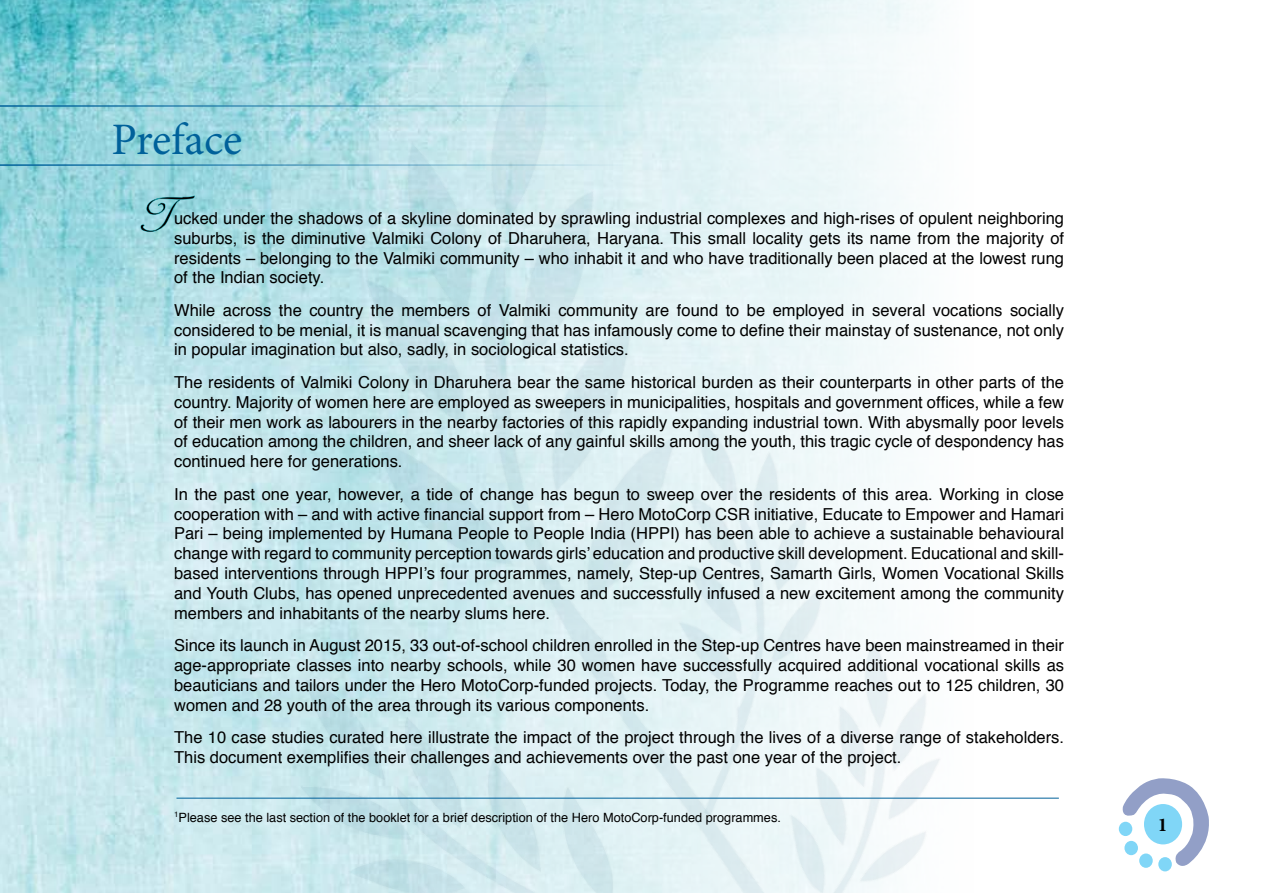
<style>
.page{position:relative;width:1263px;height:893px;background:#fff}
.page>*{position:absolute;margin:0;border:0;box-sizing:border-box;transform-origin:0 0}
.t1{font:57px "Adine Kirnberg";color:#000}
.t2{font:45px "Minion Pro";color:#00619a}
.t3{font:700 19.5px "Minion Pro";color:#000}
.t4{font:16.5px/19.8px "Helvetica";color:#000;text-align:justify}
.t5{font:12.75px "Helvetica";color:#000}
</style>
<div class="page">
<img style="left:0;top:0;width:61px;height:893px">
<img style="left:61px;top:0;width:1109px;height:893px">
<img style="left:527px;top:393px;width:427px;height:461px">
<hr style="left:0;top:164px;width:931px;height:2px;background:#00619a">
<hr style="left:0;top:105px;width:931px;height:2px;background:#00619a">
<hr style="left:176px;top:798px;width:883px;height:1px;background:#00619a">
<div style="left:1158px;top:857px;width:14px;height:14px;background:#80d6f7;border-radius:50%"></div>
<div style="left:1119px;top:822px;width:13px;height:14px;background:#80d6f7;border-radius:50%"></div>
<svg style="left:1121px;top:777px;width:88px;height:92px"></svg>
<svg style="left:140px;top:195px;width:55px;height:37px;background:#8bd0d8"></svg>
<h2 class="t2" style="left:111px;top:109px;width:132px">Preface</h2>
<h1 class="t1" style="left:138px;top:192px;width:33px">T</h1>
<p class="t4" style="left:174px;top:209px;width:891px">ucked under the shadows of a skyline dominated by sprawling industrial complexes and high-rises of opulent neighboring suburbs, is the diminutive Valmiki Colony of Dharuhera, Haryana. This small locality gets its name from the majority of residents – belonging to the Valmiki community – who inhabit it and who have traditionally been placed at the lowest rung of the Indian society.</p>
<p class="t4" style="left:174px;top:301px;width:891px">While across the country the members of Valmiki community are found to be employed in several vocations socially considered to be menial, it is manual scavenging that has infamously come to define their mainstay of sustenance, not only in popular imagination but also, sadly, in sociological statistics.</p>
<p class="t4" style="left:174px;top:373px;width:891px">The residents of Valmiki Colony in Dharuhera bear the same historical burden as their counterparts in other parts of the country. Majority of women here are employed as sweepers in municipalities, hospitals and government offices, while a few of their men work as labourers in the nearby factories of this rapidly expanding industrial town. With abysmally poor levels of education among the children, and sheer lack of any gainful skills among the youth, this tragic cycle of despondency has continued here for generations.</p>
<p class="t4" style="left:174px;top:485px;width:891px">In the past one year, however, a tide of change has begun to sweep over the residents of this area. Working in close cooperation with – and with active financial support from – Hero MotoCorp CSR initiative, Educate to Empower and Hamari Pari – being implemented by Humana People to People India (HPPI) has been able to achieve a sustainable behavioural change with regard to community perception towards girls’ education and productive skill development. Educational and skill&shy;based interventions through HPPI’s four programmes, namely, Step-up Centres, Samarth Girls, Women Vocational Skills and Youth Clubs, has opened unprecedented avenues and successfully infused a new excitement among the community members and inhabitants of the nearby slums here.</p>
<p class="t4" style="left:174px;top:636px;width:891px">Since its launch in August 2015, 33 out-of-school children enrolled in the Step-up Centres have been mainstreamed in their age-appropriate classes into nearby schools, while 30 women have successfully acquired additional vocational skills as beauticians and tailors under the Hero MotoCorp-funded projects. Today, the Programme reaches out to 125 children, 30 women and 28 youth of the area through its various components.</p>
<p class="t4" style="left:174px;top:728px;width:891px">The 10 case studies curated here illustrate the impact of the project through the lives of a diverse range of stakeholders.<br>This document exemplifies their challenges and achievements over the past one year of the project.</p>
<p class="t5" style="left:174px;top:808px;width:608px"><sup>1</sup>Please see the last section of the booklet for a brief description of the Hero MotoCorp-funded programmes.</p>
<p class="t3" style="left:1158px;top:811px;width:11px">1</p>
</div>
